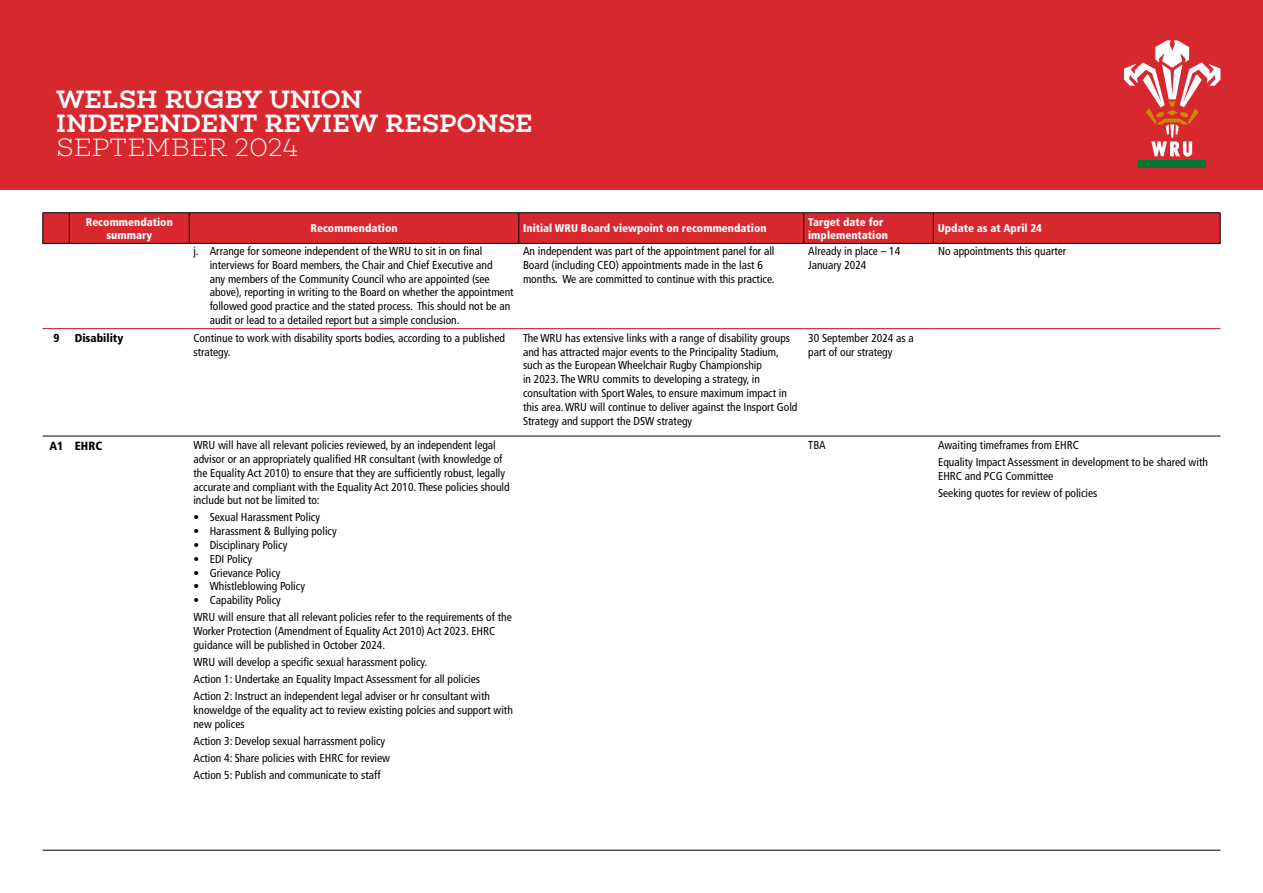
<style>
.page{position:relative;width:1263px;height:893px;background:#fff}
.page>*{position:absolute;margin:0;border:0;box-sizing:border-box;transform-origin:0 0}
.t1{font:500 25.5px/24.5px "Choplin";letter-spacing:-.005em;color:#fff}
.t2{font:200 25.5px "Choplin";letter-spacing:.01em;color:#fff}
.t3{font:900 condensed 11.85px "Frutiger LT Std";color:#000}
.t4{font:condensed 11.55px/13.8px "Frutiger LT Std";color:#000}
.t5{font:900 condensed 11.55px "Frutiger LT Std";color:#000}
.t6{font:900 condensed 11.1px/13.4px "Frutiger LT Std";color:#fff;text-align:center}
</style>
<div class="page">
<div style="left:0;top:0;width:1263px;height:190px;background:#d7282f"></div>
<div style="left:1138px;top:160px;width:68px;height:8px;background:#007835"></div>
<svg style="left:1124px;top:40px;width:96px;height:117px"></svg>
<svg style="left:43px;top:328px;width:27px;height:1px"></svg>
<hr style="left:70px;top:328px;width:119px;height:1px;background:#d7282f">
<hr style="left:189px;top:328px;width:329px;height:1px;background:#d7282f">
<hr style="left:518px;top:328px;width:286px;height:1px;background:#d7282f">
<hr style="left:804px;top:328px;width:129px;height:1px;background:#d7282f">
<hr style="left:933px;top:328px;width:287px;height:1px;background:#d7282f">
<svg style="left:43px;top:436px;width:27px;height:1px"></svg>
<svg style="left:43px;top:850px;width:27px;height:1px"></svg>
<hr style="left:70px;top:436px;width:119px;height:1px;background:#000">
<hr style="left:70px;top:850px;width:119px;height:1px;background:#000">
<hr style="left:189px;top:436px;width:329px;height:1px;background:#000">
<hr style="left:189px;top:850px;width:329px;height:1px;background:#000">
<hr style="left:518px;top:436px;width:286px;height:1px;background:#000">
<hr style="left:518px;top:850px;width:286px;height:1px;background:#000">
<hr style="left:804px;top:436px;width:129px;height:1px;background:#000">
<hr style="left:933px;top:436px;width:287px;height:1px;background:#000">
<hr style="left:804px;top:850px;width:129px;height:1px;background:#000">
<hr style="left:933px;top:850px;width:287px;height:1px;background:#000">
<hr style="left:1220px;top:213px;width:1px;height:30px;background:#000">
<svg style="left:43px;top:212px;width:1177px;height:32px;background:#ce272e"></svg>
<hr style="left:69px;top:243px;width:120px;height:1px;background:#000">
<hr style="left:189px;top:243px;width:330px;height:1px;background:#000">
<hr style="left:519px;top:243px;width:285px;height:1px;background:#000">
<hr style="left:804px;top:243px;width:129px;height:1px;background:#000">
<hr style="left:933px;top:243px;width:287px;height:1px;background:#000">
<h1 class="t1" style="left:56px;top:87px;width:478px">WELSH RUGBY UNION<br>INDEPENDENT REVIEW RESPONSE</h1>
<h1 class="t2" style="left:56px;top:133px;width:244px">SEPTEMBER 2024</h1>
<p class="t6" style="left:86px;top:215px;width:89px">Recommendation summary</p>
<p class="t6" style="left:310px;top:222px;width:89px">Recommendation</p>
<p class="t6" style="left:523px;top:222px;width:245px">Initial WRU Board viewpoint on recommendation</p>
<p class="t6" style="left:808px;top:215px;width:81px;text-align:left">Target date for implementation</p>
<p class="t6" style="left:938px;top:222px;width:106px">Update as at April 24</p>
<p class="t4" style="left:210px;top:244px;width:305px;text-indent:-16px">j. Arrange for someone independent of the WRU to sit in on final interviews for Board members, the Chair and Chief Executive and<br>any members of the Community Council who are appointed (see above), reporting in writing to the Board on whether the appointment followed good practice and the stated process. This should not be an audit or lead to a detailed report but a simple conclusion.</p>
<p class="t4" style="left:523px;top:244px;width:253px">An independent was part of the appointment panel for all<br>Board (including CEO) appointments made in the last 6 months. We are committed to continue with this practice.</p>
<p class="t4" style="left:808px;top:244px;width:94px">Already in place – 14<br>January 2024</p>
<p class="t4" style="left:938px;top:244px;width:130px">No appointments this quarter</p>
<p class="t5" style="left:53px;top:331px;width:7px">9</p>
<p class="t5" style="left:75px;top:331px;width:50px">Disability</p>
<p class="t4" style="left:193px;top:331px;width:313px">Continue to work with disability sports bodies, according to a published strategy.</p>
<p class="t4" style="left:523px;top:331px;width:276px">The WRU has extensive links with a range of disability groups and has attracted major events to the Principality Stadium, such as the European Wheelchair Rugby Championship<br>in 2023. The WRU commits to developing a strategy, in consultation with Sport Wales, to ensure maximum impact in this area. WRU will continue to deliver against the Insport Gold Strategy and support the DSW strategy</p>
<p class="t4" style="left:808px;top:331px;width:107px">30 September 2024 as a part of our strategy</p>
<p class="t3" style="left:49px;top:438px;width:54px">A1 EHRC</p>
<p class="t4" style="left:193px;top:438px;width:318px">WRU will have all relevant policies reviewed, by an independent legal advisor or an appropriately qualified HR consultant (with knowledge of the Equality Act 2010) to ensure that they are sufficiently robust, legally accurate and compliant with the Equality Act 2010. These policies should include but not be limited to:</p>
<p class="t4" style="left:193px;top:511px;width:128px">• Sexual Harassment Policy</p>
<p class="t4" style="left:193px;top:524px;width:145px">• Harassment &amp; Bullying policy</p>
<p class="t4" style="left:193px;top:538px;width:95px">• Disciplinary Policy</p>
<p class="t4" style="left:193px;top:552px;width:60px">• EDI Policy</p>
<p class="t4" style="left:193px;top:566px;width:89px">• Grievance Policy</p>
<p class="t4" style="left:193px;top:580px;width:113px">• Whistleblowing Policy</p>
<p class="t4" style="left:193px;top:592px;width:320px;line-height:17.1px">• Capability Policy<br>WRU will ensure that all relevant policies refer to the requirements of the</p>
<p class="t4" style="left:193px;top:624px;width:303px">Worker Protection (Amendment of Equality Act 2010) Act 2023. EHRC guidance will be published in October 2024.</p>
<p class="t4" style="left:193px;top:653px;width:298px;line-height:17.1px">WRU will develop a specific sexual harassment policy.<br>Action 1: Undertake an Equality Impact Assessment for all policies<br>Action 2: Instruct an independent legal adviser or hr consultant with</p>
<p class="t4" style="left:193px;top:703px;width:321px">knoweldge of the equality act to review existing polcies and support with new polices</p>
<p class="t4" style="left:193px;top:732px;width:198px;line-height:17.1px">Action 3: Develop sexual harrassment policy<br>Action 4: Share policies with EHRC for review<br>Action 5: Publish and communicate to staff</p>
<p class="t4" style="left:808px;top:438px;width:19px">TBA</p>
<p class="t4" style="left:938px;top:437px;width:271px;line-height:17.1px">Awaiting timeframes from EHRC<br>Equality Impact Assessment in development to be shared with</p>
<p class="t4" style="left:938px;top:468px;width:161px;line-height:17.1px">EHRC and PCG Committee<br>Seeking quotes for review of policies</p>
</div>
